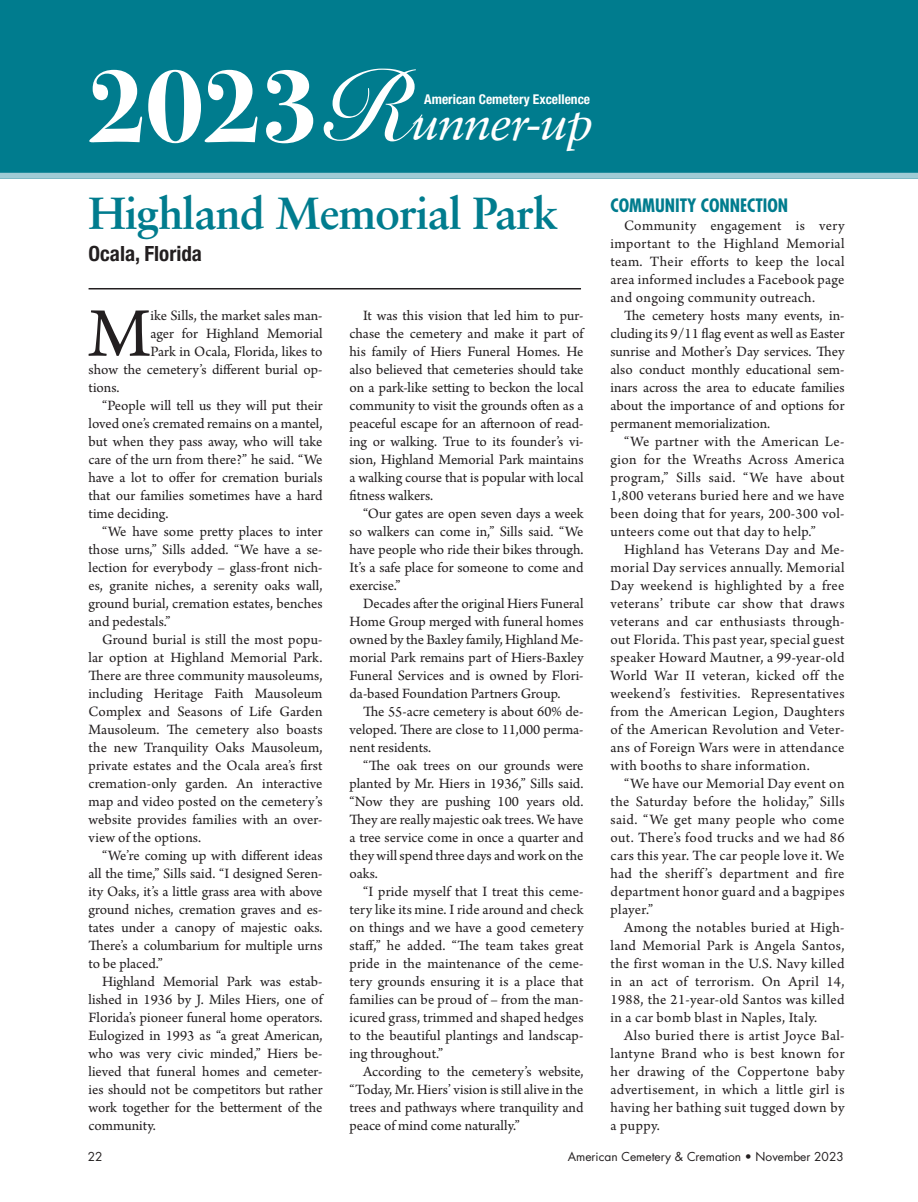
<style>
.page{position:relative;width:918px;height:1202px;background:#fff}
.page>*{position:absolute;margin:0;border:0;box-sizing:border-box;transform-origin:0 0}
.t1{font:700 108px "Bodoni Svty Two ITCTT";color:#fff;scale:.95 1}
.t2{font:73.2px "Arno Pro";color:#231f20}
.t3{font:italic 49.05px "Sabon LT Std";letter-spacing:-.025em;color:#fff}
.t4{font:700 45px "Sabon LT Std";letter-spacing:-.02em;color:#007c8e}
.t5{font:700 condensed 21px "Helvetica Neue LT Std";color:#231f20}
.t6{font:700 condensed 18px "Futura Std";color:#007c8e}
.t7{font:15px/18px "Arno Pro";color:#231f20;text-align:justify}
.t8{font:700 condensed 13.5px "Helvetica Neue LT Std";color:#fff}
.t9{font:12px "Futura Std";color:#231f20}
.s1{font-family:"Snell Roundhand";font-weight:700;font-style:normal;font-size:96.45px}
</style>
<div class="page">
<div style="left:0;top:0;width:918px;height:179px;background:#007c8e"></div>
<div style="left:0;top:173px;width:918px;height:6px;background:#9fcbd5"></div>
<hr style="left:89px;top:288px;width:492px;height:1px;background:#231f20">
<h1 class="t1" style="left:88px;top:16px;width:244px">2023</h1>
<h3 class="t3" style="left:329px;top:94px;width:267px"><span class="s1">R</span>unner-up</h3>
<p class="t8" style="left:424px;top:91px;width:167px">American Cemetery Excellence</p>
<h3 class="t4" style="left:89px;top:185px;width:471px">Highland Memorial Park</h3>
<h3 class="t5" style="left:89px;top:241px;width:115px">Ocala, Florida</h3>
<h2 class="t2" style="left:88px;top:292px;width:64px">M</h2>
<p class="t7" style="left:151px;top:307px;width:173px">ike Sills, the market sales man-</p>
<p class="t7" style="left:151px;top:325px;width:174px">ager for Highland Memorial</p>
<p class="t7" style="left:151px;top:343px;width:173px">Park in Ocala, Florida, likes to</p>
<p class="t7" style="left:89px;top:361px;width:235px">show the cemetery’s different burial op-</p>
<p class="t7" style="left:89px;top:379px;width:33px">tions.</p>
<p class="t7" style="left:102px;top:397px;width:222px">“People will tell us they will put their</p>
<p class="t7" style="left:89px;top:415px;width:236px">loved one’s cremated remains on a mantel,</p>
<p class="t7" style="left:89px;top:433px;width:235px">but when they pass away, who will take</p>
<p class="t7" style="left:89px;top:451px;width:235px">care of the urn from there?” he said. “We</p>
<p class="t7" style="left:89px;top:469px;width:235px">have a lot to offer for cremation burials</p>
<p class="t7" style="left:89px;top:487px;width:236px">that our families sometimes have a hard</p>
<p class="t7" style="left:89px;top:505px;width:81px">time deciding.</p>
<p class="t7" style="left:102px;top:523px;width:222px">“We have some pretty places to inter</p>
<p class="t7" style="left:89px;top:541px;width:235px">those urns,” Sills added. “We have a se-</p>
<p class="t7" style="left:89px;top:559px;width:235px">lection for everybody – glass-front nich-</p>
<p class="t7" style="left:89px;top:577px;width:235px">es, granite niches, a serenity oaks wall,</p>
<p class="t7" style="left:89px;top:595px;width:235px">ground burial, cremation estates, benches</p>
<p class="t7" style="left:89px;top:613px;width:84px">and pedestals.”</p>
<p class="t7" style="left:102px;top:631px;width:222px">Ground burial is still the most popu-</p>
<p class="t7" style="left:89px;top:649px;width:236px">lar option at Highland Memorial Park.</p>
<p class="t7" style="left:89px;top:667px;width:235px">There are three community mausoleums,</p>
<p class="t7" style="left:89px;top:685px;width:236px">including Heritage Faith Mausoleum</p>
<p class="t7" style="left:89px;top:703px;width:235px">Complex and Seasons of Life Garden</p>
<p class="t7" style="left:89px;top:721px;width:235px">Mausoleum. The cemetery also boasts</p>
<p class="t7" style="left:89px;top:739px;width:235px">the new Tranquility Oaks Mausoleum,</p>
<p class="t7" style="left:89px;top:757px;width:236px">private estates and the Ocala area’s first</p>
<p class="t7" style="left:89px;top:775px;width:236px">cremation-only garden. An interactive</p>
<p class="t7" style="left:89px;top:793px;width:236px">map and video posted on the cemetery’s</p>
<p class="t7" style="left:89px;top:811px;width:235px">website provides families with an over-</p>
<p class="t7" style="left:89px;top:829px;width:114px">view of the options.</p>
<p class="t7" style="left:102px;top:847px;width:222px">“We’re coming up with different ideas</p>
<p class="t7" style="left:89px;top:865px;width:235px">all the time,” Sills said. “I designed Seren-</p>
<p class="t7" style="left:89px;top:883px;width:236px">ity Oaks, it’s a little grass area with above</p>
<p class="t7" style="left:89px;top:901px;width:235px">ground niches, cremation graves and es-</p>
<p class="t7" style="left:89px;top:919px;width:236px">tates under a canopy of majestic oaks.</p>
<p class="t7" style="left:89px;top:937px;width:235px">There’s a columbarium for multiple urns</p>
<p class="t7" style="left:89px;top:955px;width:76px">to be placed.”</p>
<p class="t7" style="left:102px;top:973px;width:222px">Highland Memorial Park was estab-</p>
<p class="t7" style="left:89px;top:991px;width:236px">lished in 1936 by J. Miles Hiers, one of</p>
<p class="t7" style="left:89px;top:1009px;width:236px">Florida’s pioneer funeral home operators.</p>
<p class="t7" style="left:89px;top:1027px;width:236px">Eulogized in 1993 as “a great American,</p>
<p class="t7" style="left:89px;top:1045px;width:235px">who was very civic minded,” Hiers be-</p>
<p class="t7" style="left:89px;top:1063px;width:235px">lieved that funeral homes and cemeter-</p>
<p class="t7" style="left:89px;top:1081px;width:235px">ies should not be competitors but rather</p>
<p class="t7" style="left:89px;top:1099px;width:235px">work together for the betterment of the</p>
<p class="t7" style="left:89px;top:1117px;width:69px">community.</p>
<p class="t7" style="left:350px;top:307px;width:236px;text-indent:14px">It was this vision that led him to pur&shy;chase the cemetery and make it part of his family of Hiers Funeral Homes. He also believed that cemeteries should take on a park-like setting to beckon the local community to visit the grounds often as a peaceful escape for an afternoon of read&shy;ing or walking. True to its founder’s vi&shy;sion, Highland Memorial Park maintains a walking course that is popular with local fitness walkers.</p>
<p class="t7" style="left:350px;top:505px;width:236px;text-indent:14px">“Our gates are open seven days a week so walkers can come in,” Sills said. “We have people who ride their bikes through.<br>It’s a safe place for someone to come and exercise.”</p>
<p class="t7" style="left:350px;top:595px;width:236px;text-indent:14px">Decades after the original Hiers Funeral Home Group merged with funeral homes owned by the Baxley family, Highland Me&shy;morial Park remains part of Hiers-Baxley Funeral Services and is owned by Flori&shy;da-based Foundation Partners Group.</p>
<p class="t7" style="left:350px;top:703px;width:236px;text-indent:14px">The 55-acre cemetery is about 60% de&shy;veloped. There are close to 11,000 perma&shy;nent residents.</p>
<p class="t7" style="left:350px;top:757px;width:236px;text-indent:14px">“The oak trees on our grounds were planted by Mr. Hiers in 1936,” Sills said. “Now they are pushing 100 years old.<br>They are really majestic oak trees. We have a tree service come in once a quarter and they will spend three days and work on the oaks.</p>
<p class="t7" style="left:350px;top:883px;width:236px;text-indent:14px">“I pride myself that I treat this ceme&shy;tery like its mine. I ride around and check on things and we have a good cemetery staff,” he added. “The team takes great pride in the maintenance of the ceme&shy;tery grounds ensuring it is a place that families can be proud of – from the man&shy;icured grass, trimmed and shaped hedges to the beautiful plantings and landscap&shy;ing throughout.”</p>
<p class="t7" style="left:350px;top:1063px;width:236px;text-indent:14px">According to the cemetery’s website, “Today, Mr. Hiers’ vision is still alive in the trees and pathways where tranquility and peace of mind come naturally.”</p>
<p class="t6" style="left:611px;top:194px;width:179px">COMMUNITY CONNECTION</p>
<p class="t7" style="left:611px;top:217px;width:236px;text-indent:14px">Community engagement is very important to the Highland Memorial team. Their efforts to keep the local area informed includes a Facebook page and ongoing community outreach.</p>
<p class="t7" style="left:611px;top:307px;width:236px;text-indent:14px">The cemetery hosts many events, in&shy;cluding its 9/11 flag event as well as Easter sunrise and Mother’s Day services. They also conduct monthly educational sem&shy;inars across the area to educate families about the importance of and options for permanent memorialization.</p>
<p class="t7" style="left:611px;top:433px;width:236px;text-indent:14px">“We partner with the American Le&shy;gion for the Wreaths Across America program,” Sills said. “We have about 1,800 veterans buried here and we have been doing that for years, 200-300 vol&shy;unteers come out that day to help.”</p>
<p class="t7" style="left:611px;top:541px;width:236px;text-indent:14px">Highland has Veterans Day and Me&shy;morial Day services annually. Memorial Day weekend is highlighted by a free veterans’ tribute car show that draws veterans and car enthusiasts through&shy;out Florida. This past year, special guest speaker Howard Mautner, a 99-year-old World War II veteran, kicked off the weekend’s festivities. Representatives from the American Legion, Daughters of the American Revolution and Veter&shy;ans of Foreign Wars were in attendance with booths to share information.</p>
<p class="t7" style="left:611px;top:775px;width:236px;text-indent:14px">“We have our Memorial Day event on the Saturday before the holiday,” Sills said. “We get many people who come out. There’s food trucks and we had 86 cars this year. The car people love it. We had the sheriff’s department and fire department honor guard and a bagpipes player.”</p>
<p class="t7" style="left:611px;top:919px;width:236px;text-indent:14px">Among the notables buried at High&shy;land Memorial Park is Angela Santos, the first woman in the U.S. Navy killed in an act of terrorism. On April 14, 1988, the 21-year-old Santos was killed in a car bomb blast in Naples, Italy.</p>
<p class="t7" style="left:611px;top:1027px;width:236px;text-indent:14px">Also buried there is artist Joyce Bal&shy;lantyne Brand who is best known for her drawing of the Coppertone baby advertisement, in which a little girl is having her bathing suit tugged down by a puppy.</p>
<p class="t9" style="left:88px;top:1148px;width:16px">22</p>
<p class="t9" style="left:568px;top:1148px;width:278px">American Cemetery &amp; Cremation • November 2023</p>
</div>
